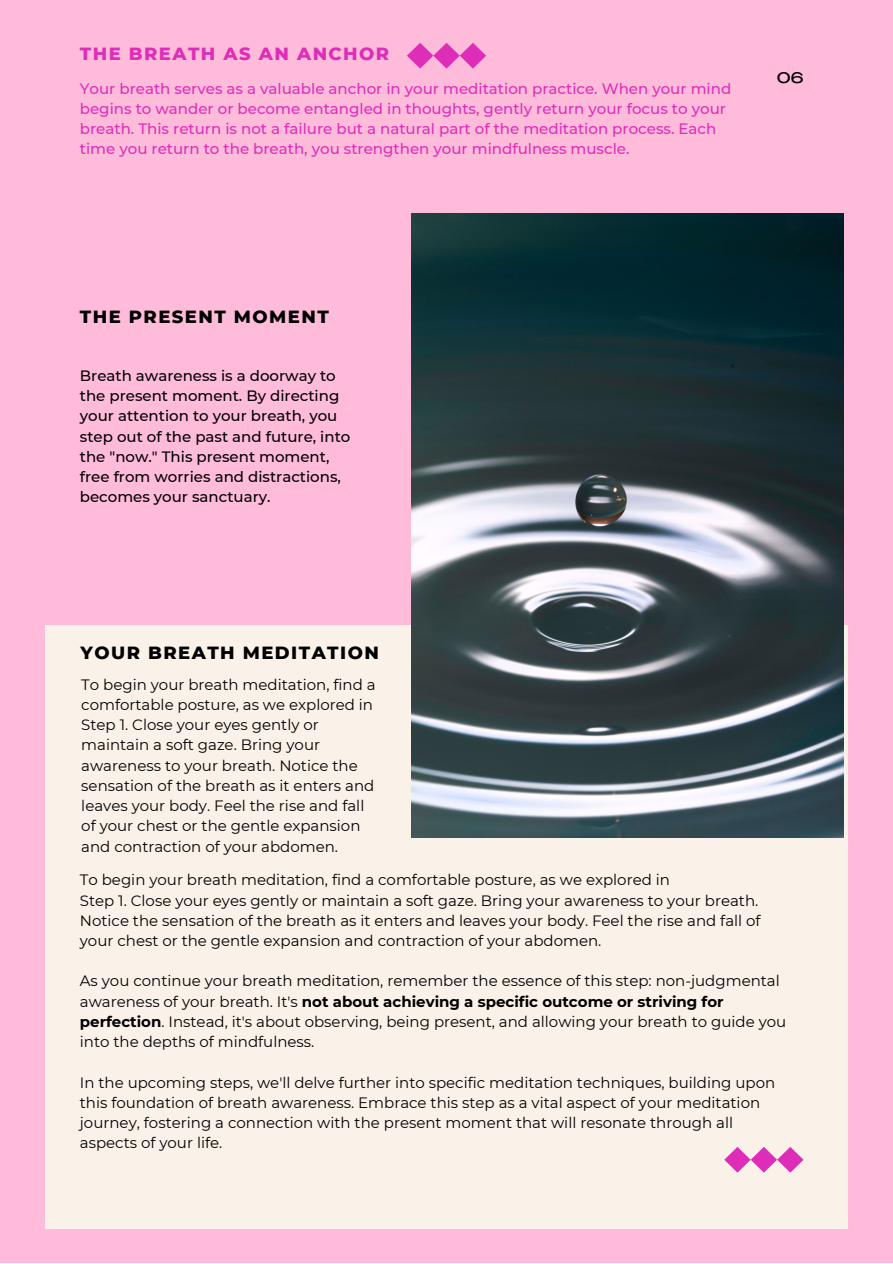
<style>
.page{position:relative;width:893px;height:1264px;background:#fff}
.page>*{position:absolute;margin:0;border:0;box-sizing:border-box;transform-origin:0 0}
.t1{font:800 18px "Montserrat";letter-spacing:.08em;color:#000}
.t2{font:800 18px "Montserrat";letter-spacing:.08em;color:#de2eb9}
.t3{font:800 18px "Montserrat";letter-spacing:.08em;color:#000001}
.t4{font:15px/20.2px "Montserrat";color:#000001}
.t5{font:500 15px/20.2px "Montserrat";color:#de2eb9}
.t6{font:500 15px/20.2px "Montserrat";color:#000001}
.t7{font:500 15px "Agrandir Grand";color:#000001}
.s1{font-weight:700}
</style>
<div class="page">
<div style="left:0;top:0;width:892px;height:1262px;background:#ffbbda"></div>
<div style="left:45px;top:625px;width:802px;height:603px;background:#faf2e9"></div>
<svg style="left:724px;top:1147px;width:79px;height:25px"></svg>
<svg style="left:407px;top:43px;width:79px;height:26px"></svg>
<img style="left:411px;top:214px;width:432px;height:623px">
<p class="t2" style="left:80px;top:43px;width:311px">THE BREATH AS AN ANCHOR</p>
<p class="t5" style="left:80px;top:78px;width:652px">Your breath serves as a valuable anchor in your meditation practice. When your mind begins to wander or become entangled in thoughts, gently return your focus to your breath. This return is not a failure but a natural part of the meditation process. Each time you return to the breath, you strengthen your mindfulness muscle.</p>
<p class="t7" style="left:776px;top:72px;width:28px">06</p>
<p class="t3" style="left:80px;top:305px;width:250px">THE PRESENT MOMENT</p>
<p class="t6" style="left:80px;top:365px;width:272px">Breath awareness is a doorway to the present moment. By directing your attention to your breath, you step out of the past and future, into the "now." This present moment, free from worries and distractions, becomes your sanctuary.</p>
<p class="t1" style="left:81px;top:641px;width:300px">YOUR BREATH MEDITATION</p>
<p class="t4" style="left:81px;top:674px;width:296px">To begin your breath meditation, find a comfortable posture, as we explored in</p>
<p class="t4" style="left:81px;top:714px;width:294px">Step 1. Close your eyes gently or maintain a soft gaze. Bring your awareness to your breath. Notice the sensation of the breath as it enters and leaves your body. Feel the rise and fall of your chest or the gentle expansion and contraction of your abdomen.</p>
<p class="t4" style="left:80px;top:869px;width:591px">To begin your breath meditation, find a comfortable posture, as we explored in</p>
<p class="t4" style="left:80px;top:890px;width:682px">Step 1. Close your eyes gently or maintain a soft gaze. Bring your awareness to your breath.<br>Notice the sensation of the breath as it enters and leaves your body. Feel the rise and fall of your chest or the gentle expansion and contraction of your abdomen.</p>
<p class="t4" style="left:80px;top:971px;width:707px">As you continue your breath meditation, remember the essence of this step: non-judgmental awareness of your breath. It's <span class="s1">not about achieving a specific outcome or striving for perfection</span>. Instead, it's about observing, being present, and allowing your breath to guide you into the depths of mindfulness.</p>
<p class="t4" style="left:80px;top:1072px;width:696px">In the upcoming steps, we'll delve further into specific meditation techniques, building upon this foundation of breath awareness. Embrace this step as a vital aspect of your meditation journey, fostering a connection with the present moment that will resonate through all aspects of your life.</p>
</div>
